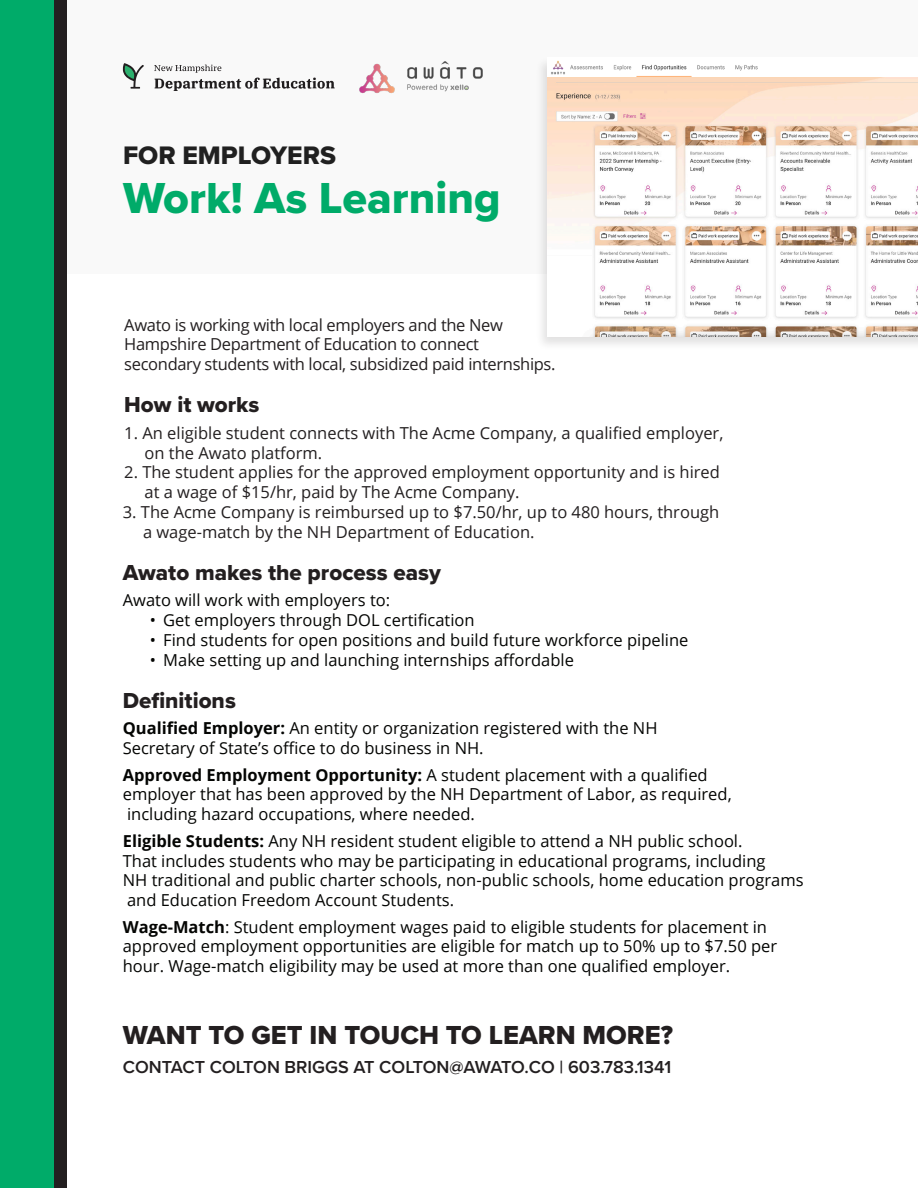
<style>
.page{position:relative;width:918px;height:1188px;background:#fff}
.page>*{position:absolute;margin:0;border:0;box-sizing:border-box;transform-origin:0 0}
.t1{font:45px "Proxima Nova Extrabld";color:#00ab69}
.t2{font:27px "Proxima Nova Extrabld";color:#231f20}
.t3{font:26.25px "Proxima Nova Extrabld";color:#202020}
.t4{font:22.5px "Proxima Nova Extrabld";color:#231f20}
.t5{font:600 18px "Proxima Nova";color:#231f20}
.t6{font:16.5px/19.8px "Open Sans";color:#040503}
.t7{font:16.5px/19.8px "Open Sans";color:#231f20}
.t8{font:16.5px/19.8px "Open Sans";letter-spacing:-.02em;color:#231f20}
.s1{font-weight:700}
</style>
<div class="page">
<div style="left:10px;top:0;width:908px;height:274px;background:#f9f9f9"></div>
<img style="left:359px;top:61px;width:124px;height:32px">
<div style="left:0;top:0;width:54px;height:1188px;background:#00ab69"></div>
<div style="left:54px;top:0;width:13px;height:1188px;background:#231f20"></div>
<div style="left:535px;top:56px;width:383px;height:296px;background:#231f20;opacity:.13"></div>
<img style="left:548px;top:58px;width:370px;height:279px">
<svg style="left:123px;top:63px;width:21px;height:26px"></svg>
<svg style="left:154px;top:65px;width:181px;height:26px"></svg>
<p class="t3" style="left:123px;top:135px;width:215px">FOR EMPLOYERS</p>
<p class="t1" style="left:123px;top:165px;width:379px">Work! As Learning</p>
<p class="t8" style="left:124px;top:314px;width:433px">Awato is working with local employers and the New<br>Hampshire Department of Education to connect secondary students with local, subsidized paid internships.</p>
<p class="t4" style="left:124px;top:388px;width:137px">How it works</p>
<p class="t7" style="left:145px;top:422px;width:580px;text-indent:-20px">1. An eligible student connects with The Acme Company, a qualified employer, on the Awato platform.</p>
<p class="t7" style="left:145px;top:462px;width:577px;text-indent:-20px">2. The student applies for the approved employment opportunity and is hired at a wage of $15/hr, paid by The Acme Company.</p>
<p class="t7" style="left:143px;top:502px;width:578px;text-indent:-20px">3. The Acme Company is reimbursed up to $7.50/hr, up to 480 hours, through a wage-match by the NH Department of Education.</p>
<p class="t4" style="left:123px;top:555px;width:320px">Awato makes the process easy</p>
<p class="t6" style="left:123px;top:590px;width:269px">Awato will work with employers to:</p>
<p class="t6" style="left:150px;top:610px;width:326px">• Get employers through DOL certification</p>
<p class="t6" style="left:150px;top:630px;width:540px">• Find students for open positions and build future workforce pipeline</p>
<p class="t6" style="left:150px;top:649px;width:426px">• Make setting up and launching internships affordable</p>
<p class="t4" style="left:123px;top:683px;width:115px">Definitions</p>
<p class="t6" style="left:123px;top:718px;width:536px"><span class="s1">Qualified Employer:</span> An entity or organization registered with the NH<br>Secretary of State’s office to do business in NH.</p>
<p class="t6" style="left:123px;top:764px;width:610px"><span class="s1">Approved Employment Opportunity:</span> A student placement with a qualified employer that has been approved by the NH Department of Labor, as required, including hazard occupations, where needed.</p>
<p class="t6" style="left:123px;top:830px;width:682px"><span class="s1">Eligible Students:</span> Any NH resident student eligible to attend a NH public school.<br>That includes students who may be participating in educational programs, including<br>NH traditional and public charter schools, non-public schools, home education programs and Education Freedom Account Students.</p>
<p class="t6" style="left:123px;top:916px;width:656px"><span class="s1">Wage-Match</span>: Student employment wages paid to eligible students for placement in approved employment opportunities are eligible for match up to 50% up to $7.50 per hour. Wage-match eligibility may be used at more than one qualified employer.</p>
<p class="t2" style="left:123px;top:1015px;width:552px">WANT TO GET IN TOUCH TO LEARN MORE?</p>
<p class="t5" style="left:123px;top:1054px;width:550px">CONTACT COLTON BRIGGS AT COLTON@AWATO.CO | 603.783.1341</p>
</div>
